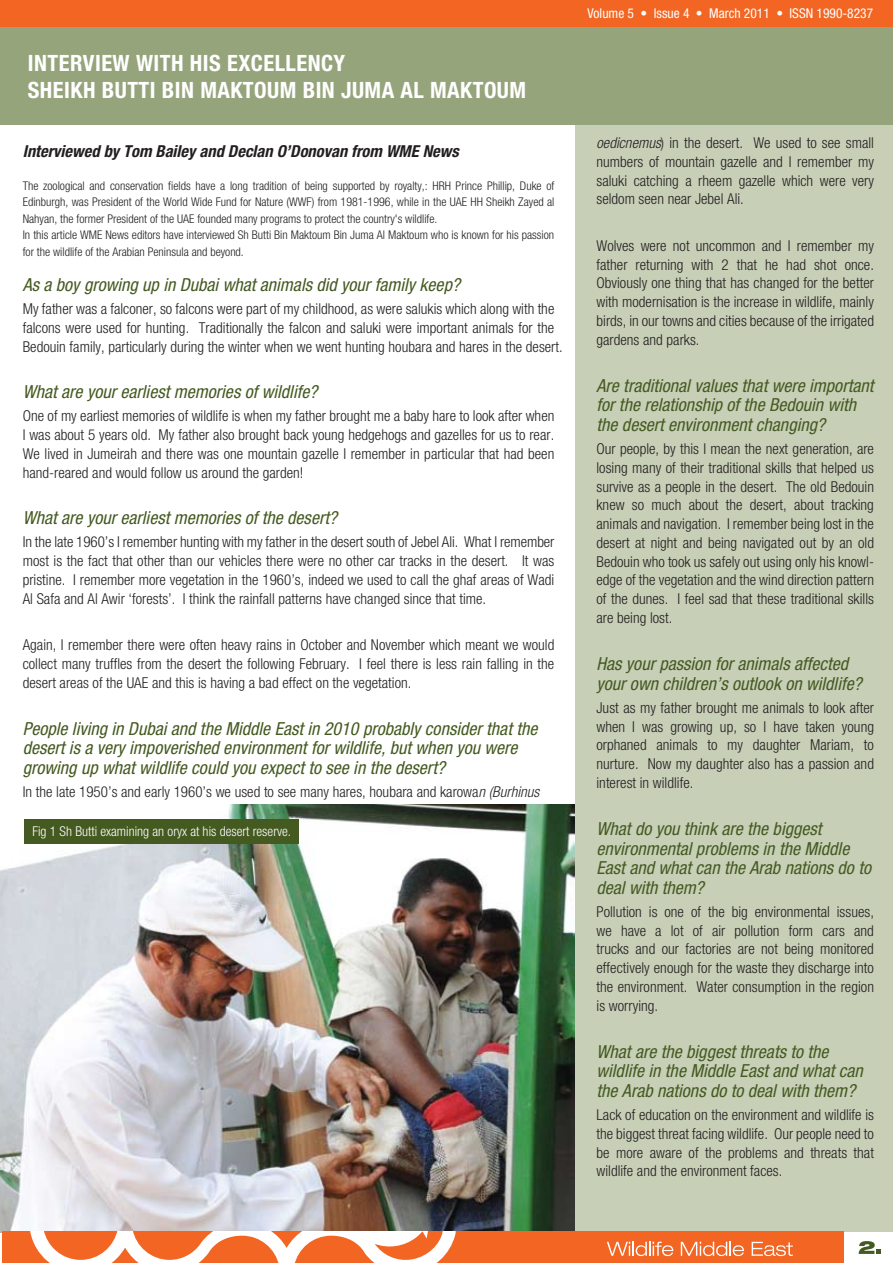
<style>
.page{position:relative;width:893px;height:1263px;background:#fff}
.page>*{position:absolute;margin:0;border:0;box-sizing:border-box;transform-origin:0 0}
.t1{font:700 condensed 22.5px/27px "Helvetica Neue";letter-spacing:.02em;color:#fff}
.t2{font:italic condensed 18px/19.5px "Helvetica Neue";color:#455a21}
.t3{font:italic 700 condensed 16.5px "Helvetica Neue";color:#231f20}
.t4{font:300 condensed 15px/18.8px "Helvetica Neue";color:#231f20;text-align:justify}
.t5{font:300 condensed 13.5px "Helvetica Neue";color:#fff}
.t6{font:condensed 13.5px "Helvetica Neue";color:#fff}
.t7{font:300 condensed 12px/16.5px "Helvetica Neue";color:#231f20}
.s1{font-style:italic}
</style>
<div class="page">
<img style="left:0;top:804px;width:574px;height:429px">
<div style="left:576px;top:27px;width:317px;height:1204px;background:#c7cfb7"></div>
<div style="left:2px;top:1232px;width:842px;height:31px;background:#f26522"></div>
<svg style="left:30px;top:1232px;width:426px;height:31px"></svg>
<div style="left:0;top:0;width:893px;height:66px;background:#f26522"></div>
<div style="left:0;top:27px;width:893px;height:97px;background:#96a47c"></div>
<svg style="left:859px;top:1241px;width:22px;height:13px"></svg>
<svg style="left:607px;top:1242px;width:66px;height:14px"></svg>
<svg style="left:681px;top:1242px;width:63px;height:14px"></svg>
<svg style="left:752px;top:1242px;width:41px;height:14px"></svg>
<div style="left:24px;top:820px;width:274px;height:24px;background:#455a21"></div>
<p class="t1" style="left:28px;top:49px;width:500px">INTERVIEW WITH HIS EXCELLENCY<br>SHEIKH BUTTI BIN MAKTOUM BIN JUMA AL MAKTOUM</p>
<p class="t3" style="left:23px;top:141px;width:437px">Interviewed by Tom Bailey and Declan O’Donovan from WME News</p>
<p class="t7" style="left:23px;top:177px;width:533px">The zoological and conservation fields have a long tradition of being supported by royalty,: HRH Prince Phillip, Duke of Edinburgh, was President of the World Wide Fund for Nature (WWF) from 1981-1996, while in the UAE HH Sheikh Zayed al Nahyan, the former President of the UAE founded many programs to protect the country's wildlife.<br>In this article WME News editors have interviewed Sh Butti Bin Maktoum Bin Juma Al Maktoum who is known for his passion for the wildlife of the Arabian Peninsula and beyond.</p>
<p class="t2" style="left:23px;top:275px;width:439px">As a boy growing up in Dubai what animals did your family keep?</p>
<p class="t4" style="left:23px;top:299px;width:541px;text-align:left">My father was a falconer, so falcons were part of my childhood, as were salukis which along with the falcons were used for hunting. Traditionally the falcon and saluki were important animals for the<br>Bedouin family, particularly during the winter when we went hunting houbara and hares in the desert.</p>
<p class="t2" style="left:23px;top:382px;width:296px">What are your earliest memories of wildlife?</p>
<p class="t4" style="left:23px;top:406px;width:533px">One of my earliest memories of wildlife is when my father brought me a baby hare to look after when I was about 5 years old. My father also brought back young hedgehogs and gazelles for us to rear.<br>We lived in Jumeirah and there was one mountain gazelle I remember in particular that had been hand-reared and would follow us around the garden!</p>
<p class="t2" style="left:23px;top:508px;width:316px">What are your earliest memories of the desert?</p>
<p class="t4" style="left:23px;top:532px;width:533px">In the late 1960’s I remember hunting with my father in the desert south of Jebel Ali. What I remember most is the fact that other than our vehicles there were no other car tracks in the desert. It was pristine. I remember more vegetation in the 1960’s, indeed we used to call the ghaf areas of Wadi Al Safa and Al Awir ‘forests’. I think the rainfall patterns have changed since that time.</p>
<p class="t4" style="left:23px;top:635px;width:533px">Again, I remember there were often heavy rains in October and November which meant we would collect many truffles from the desert the following February. I feel there is less rain falling in the desert areas of the UAE and this is having a bad effect on the vegetation.</p>
<p class="t2" style="left:23px;top:719px;width:516px">People living in Dubai and the Middle East in 2010 probably consider that the desert is a very impoverished environment for wildlife, but when you were growing up what wildlife could you expect to see in the desert?</p>
<p class="t4" style="left:23px;top:782px;width:518px">In the late 1950’s and early 1960’s we used to see many hares, houbara and karowa<span class="s1">n (Burhinus</span></p>
<p class="t5" style="left:32px;top:824px;width:260px">Fig 1 Sh Butti examining an oryx at his desert reserve.</p>
<p class="t6" style="left:587px;top:6px;width:287px">Volume 5 • Issue 4 • March 2011 • ISSN 1990-8237</p>
<p class="t4" style="left:596px;top:133px;width:279px"><span class="s1">oedicnemus</span>) in the desert. We used to see small numbers of mountain gazelle and I remember my saluki catching a rheem gazelle which were very seldom seen near Jebel Ali.</p>
<p class="t4" style="left:596px;top:236px;width:279px">Wolves were not uncommon and I remember my father returning with 2 that he had shot once.<br>Obviously one thing that has changed for the better with modernisation is the increase in wildlife, mainly birds, in our towns and cities because of the irrigated gardens and parks.</p>
<p class="t2" style="left:596px;top:376px;width:278px">Are traditional values that were important for the relationship of the Bedouin with the desert environment changing?</p>
<p class="t4" style="left:596px;top:439px;width:279px">Our people, by this I mean the next generation, are losing many of their traditional skills that helped us survive as a people in the desert. The old Bedouin knew so much about the desert, about tracking animals and navigation. I remember being lost in the desert at night and being navigated out by an old Bedouin who took us safely out using only his knowl&shy;edge of the vegetation and the wind direction pattern of the dunes. I feel sad that these traditional skills are being lost.</p>
<p class="t2" style="left:596px;top:654px;width:267px">Has your passion for animals affected your own children’s outlook on wildlife?</p>
<p class="t4" style="left:596px;top:698px;width:279px">Just as my father brought me animals to look after when I was growing up, so I have taken young orphaned animals to my daughter Mariam, to nurture. Now my daughter also has a passion and interest in wildlife.</p>
<p class="t2" style="left:596px;top:819px;width:276px">What do you think are the biggest environmental problems in the Middle<br>East and what can the Arab nations do to deal with them?</p>
<p class="t4" style="left:596px;top:902px;width:279px">Pollution is one of the big environmental issues, we have a lot of air pollution form cars and trucks and our factories are not being monitored effectively enough for the waste they discharge into the environment. Water consumption in the region is worrying.</p>
<p class="t2" style="left:596px;top:1042px;width:268px">What are the biggest threats to the wildlife in the Middle East and what can the Arab nations do to deal with them?</p>
<p class="t4" style="left:596px;top:1105px;width:279px">Lack of education on the environment and wildlife is the biggest threat facing wildlife. Our people need to be more aware of the problems and threats that wildlife and the environment faces.</p>
</div>
